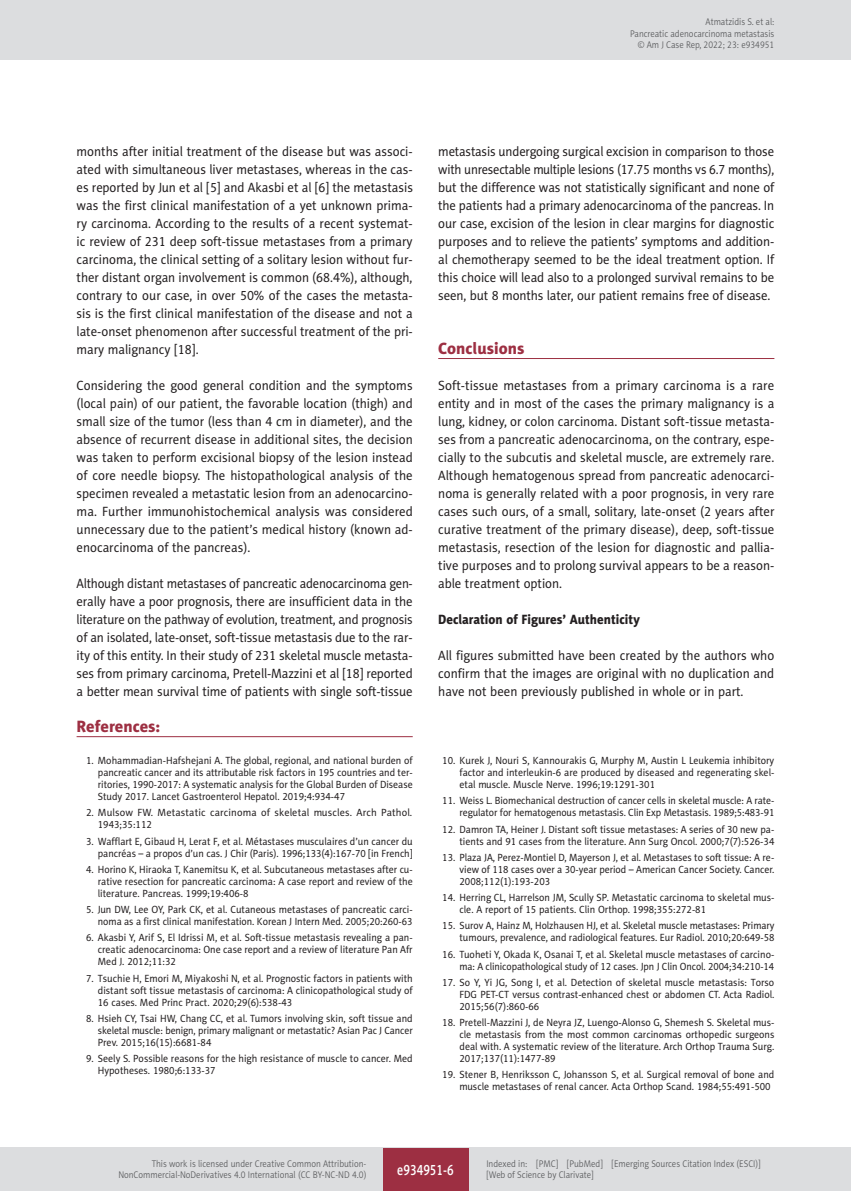
<style>
.page{position:relative;width:851px;height:1191px;background:#fff}
.page>*{position:absolute;margin:0;border:0;box-sizing:border-box;transform-origin:0 0}
.AJCR_Headline_1{font:16.5px "Naomi Sans EFN Heavy";color:#9d2f42}
.AJCR_Referencje_Tytu{font:16.5px "Naomi Sans EFN Heavy";color:#9d2f42}
.t1{font:15px "Naomi Sans EFN Medium";color:#fff;scale:.8 1}
.AJCR_Body{font:13.5px/18px "Naomi Sans EFN";color:#231f20;text-align:justify;scale:.95 1}
.AJCR_Body-2{font:13.5px/18px "Naomi Sans EFN";color:#231f20;text-align:justify;scale:.96 1}
.AJCR_Body-3{font:13.5px/18px "Naomi Sans EFN";color:#231f20;text-align:justify;scale:.94 1}
.AJCR_Body-4{font:13.5px/18px "Naomi Sans EFN";color:#231f20;text-align:justify;scale:.93 1}
.AJCR_Headline_2{font:13.5px "Naomi Sans EFN Heavy";color:#231f20;scale:.95 1}
.AJCR_Referencje_punk{font:10.5px/12px "Naomi Sans EFN";color:#231f20;text-align:justify;scale:.95 1}
.AJCR_Referencje_punk-2{font:10.5px/12px "Naomi Sans EFN";color:#231f20;text-align:right;scale:.94 1}
.AJCR_Referencje_punk-3{font:10.5px/12px "Naomi Sans EFN";color:#231f20}
.t2{font:9.75px/11.2px "Naomi Sans EFN Light";color:#57585a;text-align:right;scale:.9 1}
</style>
<div class="page">
<hr style="left:438px;top:358px;width:336px;height:1px;background:#9d2f42">
<hr style="left:77px;top:736px;width:335px;height:1px;background:#9d2f42">
<div style="left:0;top:0;width:850px;height:60px;background:#dcdddf"></div>
<hr style="left:850px;top:0;width:1px;height:60px;background:#dcdddf">
<div style="left:0;top:1148px;width:850px;height:43px;background:#dcdddf"></div>
<div style="left:383px;top:1147px;width:85px;height:43px;background:#9d2f42"></div>
<p class="t2" style="left:630px;top:16px;width:162px">Atmatzidis S. et al:<br>Pancreatic adenocarcinoma metastasis © Am J Case Rep, 2022; 23: e934951</p>
<p class="AJCR_Body" style="left:77px;top:142px;width:355px">months after initial treatment of the disease but was associ&shy;ated with simultaneous liver metastases, whereas in the cas&shy;es reported by Jun et al [5] and Akasbi et al [6] the metastasis was the first clinical manifestation of a yet unknown prima&shy;ry carcinoma. According to the results of a recent systemat&shy;ic review of 231 deep soft-tissue metastases from a primary carcinoma, the clinical setting of a solitary lesion without fur&shy;ther distant organ involvement is common (68.4%), although, contrary to our case, in over 50% of the cases the metasta&shy;sis is the first clinical manifestation of the disease and not a late-onset phenomenon after successful treatment of the pri&shy;mary malignancy [18].</p>
<p class="AJCR_Body" style="left:77px;top:376px;width:355px">Considering the good general condition and the symptoms (local pain) of our patient, the favorable location (thigh) and small size of the tumor (less than 4 cm in diameter), and the absence of recurrent disease in additional sites, the decision was taken to perform excisional biopsy of the lesion instead of core needle biopsy. The histopathological analysis of the specimen revealed a metastatic lesion from an adenocarcino&shy;ma. Further immunohistochemical analysis was considered unnecessary due to the patient’s medical history (known ad&shy;enocarcinoma of the pancreas).</p>
<p class="AJCR_Body-4" style="left:77px;top:574px;width:363px">Although distant metastases of pancreatic adenocarcinoma gen&shy;erally have a poor prognosis, there are insufficient data in the literature on the pathway of evolution, treatment, and prognosis of an isolated, late-onset, soft-tissue metastasis due to the rar&shy;ity of this entity. In their study of 231 skeletal muscle metasta&shy;ses from primary carcinoma, Pretell-Mazzini et al [18] reported a better mean survival time of patients with single soft-tissue</p>
<p class="AJCR_Referencje_Tytu" style="left:77px;top:716px;width:85px">References:</p>
<p class="AJCR_Referencje_punk" style="left:98px;top:754px;width:333px;text-indent:-12px">1. Mohammadian-Hafshejani A. The global, regional, and national burden of pancreatic cancer and its attributable risk factors in 195 countries and ter&shy;ritories, 1990-2017: A systematic analysis for the Global Burden of Disease Study 2017. Lancet Gastroenterol Hepatol. 2019;4:934-47</p>
<p class="AJCR_Referencje_punk-3" style="left:98px;top:807px;width:316px;text-indent:-12px">2. Mulsow FW. Metastatic carcinoma of skeletal muscles. Arch Pathol.<br>1943;35:112</p>
<p class="AJCR_Referencje_punk" style="left:86px;top:835px;width:345px;text-align:right">3. Wafflart E, Gibaud H, Lerat F, et al. Métastases musculaires d’un cancer du pancréas – a propos d’un cas. J Chir (Paris). 1996;133(4):167-70 [in French]</p>
<p class="AJCR_Referencje_punk-2" style="left:98px;top:863px;width:336px;text-align:justify;text-indent:-12px">4. Horino K, Hiraoka T, Kanemitsu K, et al. Subcutaneous metastases after cu&shy;rative resection for pancreatic carcinoma: A case report and review of the literature. Pancreas. 1999;19:406-8</p>
<p class="AJCR_Referencje_punk" style="left:86px;top:903px;width:345px;text-align:right">5. Jun DW, Lee OY, Park CK, et al. Cutaneous metastases of pancreatic carci&shy;noma as a first clinical manifestation. Korean J Intern Med. 2005;20:260-63</p>
<p class="AJCR_Referencje_punk" style="left:98px;top:932px;width:333px;text-indent:-12px">6. Akasbi Y, Arif S, El Idrissi M, et al. Soft-tissue metastasis revealing a pan&shy;creatic adenocarcinoma: One case report and a review of literature Pan Afr Med J. 2012;11:32</p>
<p class="AJCR_Referencje_punk" style="left:98px;top:972px;width:333px;text-indent:-12px">7. Tsuchie H, Emori M, Miyakoshi N, et al. Prognostic factors in patients with distant soft tissue metastasis of carcinoma: A clinicopathological study of 16 cases. Med Princ Pract. 2020;29(6):538-43</p>
<p class="AJCR_Referencje_punk" style="left:98px;top:1012px;width:333px;text-indent:-12px">8. Hsieh CY, Tsai HW, Chang CC, et al. Tumors involving skin, soft tissue and skeletal muscle: benign, primary malignant or metastatic? Asian Pac J Cancer Prev. 2015;16(15):6681-84</p>
<p class="AJCR_Referencje_punk" style="left:98px;top:1052px;width:333px;text-indent:-12px">9. Seely S. Possible reasons for the high resistance of muscle to cancer. Med<br>Hypotheses. 1980;6:133-37</p>
<p class="AJCR_Body-3" style="left:438px;top:142px;width:359px">metastasis undergoing surgical excision in comparison to those with unresectable multiple lesions (17.75 months vs 6.7 months), but the difference was not statistically significant and none of the patients had a primary adenocarcinoma of the pancreas. In our case, excision of the lesion in clear margins for diagnostic purposes and to relieve the patients’ symptoms and addition&shy;al chemotherapy seemed to be the ideal treatment option. If this choice will lead also to a prolonged survival remains to be seen, but 8 months later, our patient remains free of disease.</p>
<p class="AJCR_Headline_1" style="left:438px;top:338px;width:88px">Conclusions</p>
<p class="AJCR_Body-2" style="left:438px;top:376px;width:351px">Soft-tissue metastases from a primary carcinoma is a rare entity and in most of the cases the primary malignancy is a lung, kidney, or colon carcinoma. Distant soft-tissue metasta&shy;ses from a pancreatic adenocarcinoma, on the contrary, espe&shy;cially to the subcutis and skeletal muscle, are extremely rare.<br>Although hematogenous spread from pancreatic adenocarci&shy;noma is generally related with a poor prognosis, in very rare cases such ours, of a small, solitary, late-onset (2 years after curative treatment of the primary disease), deep, soft-tissue metastasis, resection of the lesion for diagnostic and pallia&shy;tive purposes and to prolong survival appears to be a reason&shy;able treatment option.</p>
<p class="AJCR_Headline_2" style="left:438px;top:611px;width:214px">Declaration of Figures’ Authenticity</p>
<p class="AJCR_Body" style="left:438px;top:646px;width:355px">All figures submitted have been created by the authors who confirm that the images are original with no duplication and have not been previously published in whole or in part.</p>
<p class="AJCR_Referencje_punk" style="left:459px;top:754px;width:333px;text-indent:-17px">10. Kurek J, Nouri S, Kannourakis G, Murphy M, Austin L Leukemia inhibitory factor and interleukin-6 are produced by diseased and regenerating skel&shy;etal muscle. Muscle Nerve. 1996;19:1291-301</p>
<p class="AJCR_Referencje_punk-2" style="left:442px;top:795px;width:355px">11. Weiss L. Biomechanical destruction of cancer cells in skeletal muscle: A rate&shy;regulator for hematogenous metastasis. Clin Exp Metastasis. 1989;5:483-91</p>
<p class="AJCR_Referencje_punk-2" style="left:442px;top:823px;width:355px">12. Damron TA, Heiner J. Distant soft tissue metastases: A series of 30 new pa&shy;tients and 91 cases from the literature. Ann Surg Oncol. 2000;7(7):526-34</p>
<p class="AJCR_Referencje_punk-2" style="left:459px;top:851px;width:336px;text-align:justify;text-indent:-17px">13. Plaza JA, Perez-Montiel D, Mayerson J, et al. Metastases to soft tissue: A re&shy;view of 118 cases over a 30-year period – American Cancer Society. Cancer.<br>2008;112(1):193-203</p>
<p class="AJCR_Referencje_punk" style="left:459px;top:891px;width:333px;text-indent:-17px">14. Herring CL, Harrelson JM, Scully SP. Metastatic carcinoma to skeletal mus&shy;cle. A report of 15 patients. Clin Orthop. 1998;355:272-81</p>
<p class="AJCR_Referencje_punk-2" style="left:442px;top:920px;width:355px">15. Surov A, Hainz M, Holzhausen HJ, et al. Skeletal muscle metastases: Primary tumours, prevalence, and radiological features. Eur Radiol. 2010;20:649-58</p>
<p class="AJCR_Referencje_punk" style="left:442px;top:948px;width:351px;text-align:right">16. Tuoheti Y, Okada K, Osanai T, et al. Skeletal muscle metastases of carcino&shy;ma: A clinicopathological study of 12 cases. Jpn J Clin Oncol. 2004;34:210-14</p>
<p class="AJCR_Referencje_punk" style="left:459px;top:976px;width:333px;text-indent:-17px">17. So Y, Yi JG, Song I, et al. Detection of skeletal muscle metastasis: Torso FDG PET-CT versus contrast-enhanced chest or abdomen CT. Acta Radiol.<br>2015;56(7):860-66</p>
<p class="AJCR_Referencje_punk" style="left:459px;top:1016px;width:333px;text-indent:-17px">18. Pretell-Mazzini J, de Neyra JZ, Luengo-Alonso G, Shemesh S. Skeletal mus&shy;cle metastasis from the most common carcinomas orthopedic surgeons deal with. A systematic review of the literature. Arch Orthop Trauma Surg.<br>2017;137(11):1477-89</p>
<p class="AJCR_Referencje_punk" style="left:459px;top:1069px;width:333px;text-indent:-17px">19. Stener B, Henriksson C, Johansson S, et al. Surgical removal of bone and muscle metastases of renal cancer. Acta Orthop Scand. 1984;55:491-500</p>
<p class="t2" style="left:118px;top:1158px;width:277px">This work is licensed under Creative Common Attribution-<br>NonCommercial-NoDerivatives 4.0 International (CC BY-NC-ND 4.0)</p>
<h2 class="t1" style="left:397px;top:1160px;width:72px">e934951-6</h2>
<p class="t2" style="left:486px;top:1158px;width:306px;text-align:left">Indexed in: [PMC] [PubMed] [Emerging Sources Citation Index (ESCI)] [Web of Science by Clarivate]</p>
</div>
